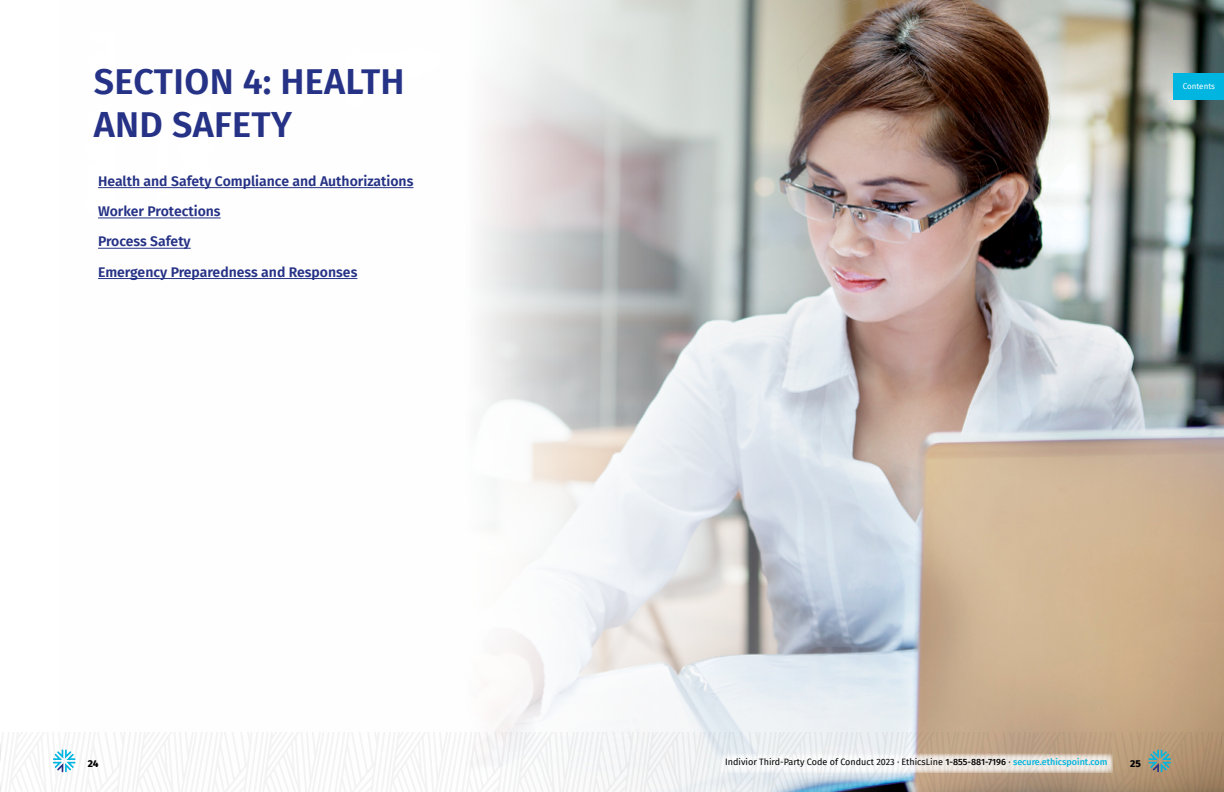
<style>
.page{position:relative;width:1224px;height:792px;background:#fff}
.page>*{position:absolute;margin:0;border:0;box-sizing:border-box;transform-origin:0 0}
.t1{font:600 36px/43.2px "Fira Sans";letter-spacing:.01em;color:#263286}
.t2{font:600 14px/30.3px "Fira Sans";color:#263286}
.t3{font:800 10px "Fira Sans";color:#000}
.t4{font:9px "Fira Sans";color:#000}
.t5{font:8px "Fira Sans";color:#fff}
.s1{font-weight:500}
.s2{font-weight:500;color:#00b5df}
</style>
<div class="page">
<img style="left:65px;top:0;width:1159px;height:733px">
<hr style="left:98px;top:187px;width:315px;height:1px;background:#263286">
<hr style="left:98px;top:218px;width:123px;height:1px;background:#263286">
<hr style="left:98px;top:248px;width:93px;height:1px;background:#263286">
<hr style="left:98px;top:278px;width:259px;height:1px;background:#263286">
<svg style="left:1px;top:733px;width:1220px;height:59px"></svg>
<hr style="left:1221px;top:733px;width:3px;height:59px;background:#bfbfbf">
<svg style="left:1149px;top:750px;width:22px;height:22px"></svg>
<svg style="left:53px;top:750px;width:22px;height:22px"></svg>
<hr style="left:0;top:733px;width:1px;height:59px;background:#bfbfbf">
<div style="left:1174px;top:73px;width:50px;height:26px;background:#00b5df"></div>
<h1 class="t1" style="left:94px;top:58px;width:312px">SECTION 4: HEALTH<br>AND SAFETY</h1>
<p class="t2" style="left:98px;top:165px;width:317px">Health and Safety Compliance and Authorizations<br>Worker Protections<br>Process Safety<br>Emergency Preparedness and Responses</p>
<p class="t5" style="left:1183px;top:80px;width:34px">Contents</p>
<p class="t3" style="left:88px;top:754px;width:12px">24</p>
<p class="t4" style="left:725px;top:755px;width:384px">Indivior Third-Party Code of Conduct 2023 ∙ EthicsLine <span class="s1">1-855-881-7196</span> ∙ <span class="s2">secure.ethicspoint.com</span></p>
<p class="t3" style="left:1130px;top:754px;width:12px">25</p>
</div>
